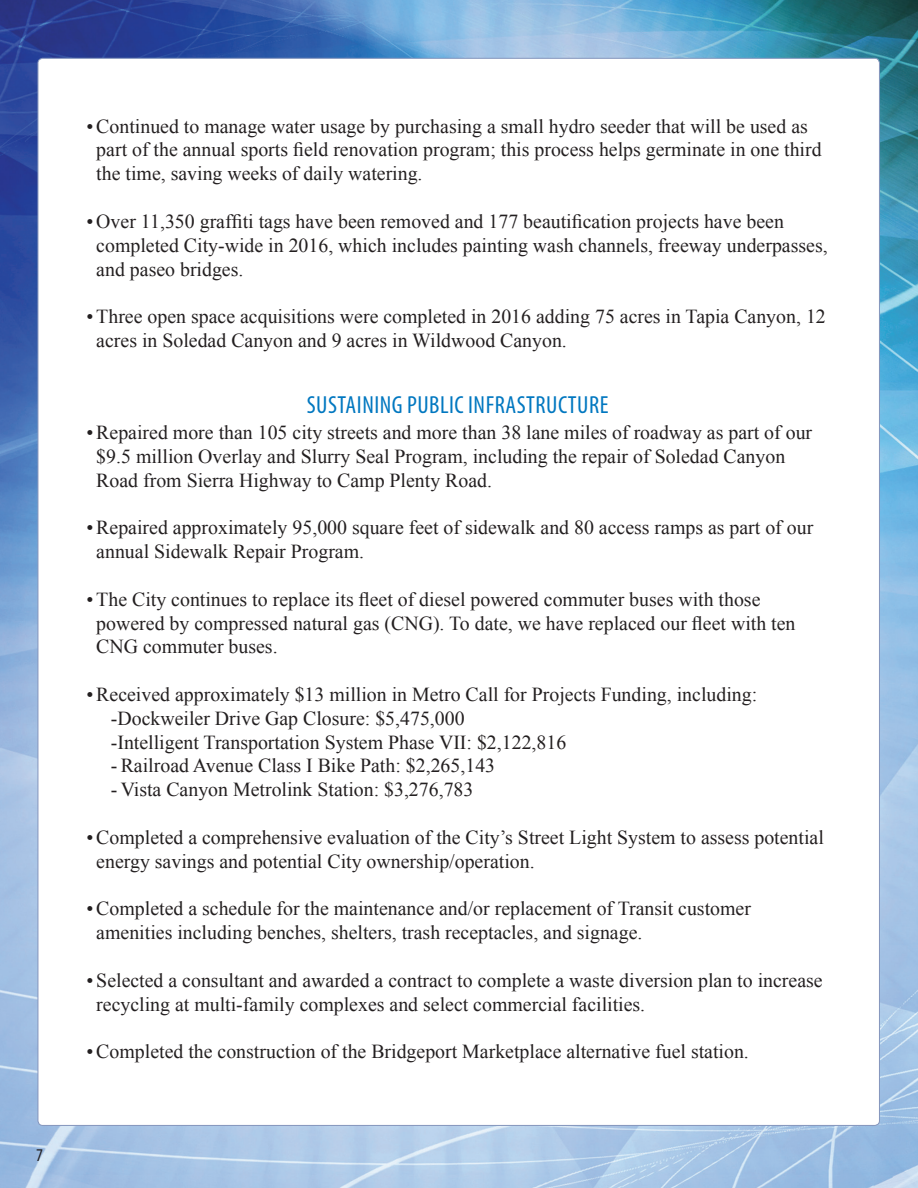
<style>
.page{position:relative;width:918px;height:1188px;background:#fff}
.page>*{position:absolute;margin:0;border:0;box-sizing:border-box;transform-origin:0 0}
.t1{font:condensed 24.75px "Myriad Pro";letter-spacing:.02em;color:#0077c0}
.t2{font:19.8px/23.9px "Times New Roman";color:#231f20}
.t3{font:condensed 18px "Myriad Pro";color:#231f20}
</style>
<div class="page">
<img style="left:0;top:0;width:918px;height:1188px">
<div style="left:38px;top:58px;width:841px;height:1067px;background:#fff;border-radius:5px"></div>
<p class="t3" style="left:36px;top:1144px;width:8px">7</p>
<p class="t2" style="left:96px;top:114px;width:727px;text-indent:-10px">•Continued to manage water usage by purchasing a small hydro seeder that will be used as part of the annual sports field renovation program; this process helps germinate in one third the time, saving weeks of daily watering.</p>
<p class="t2" style="left:96px;top:209px;width:733px;text-indent:-10px">• Over 11,350 graffiti tags have been removed and 177 beautification projects have been completed City-wide in 2016, which includes painting wash channels, freeway underpasses, and paseo bridges.</p>
<p class="t2" style="left:96px;top:304px;width:731px;text-indent:-10px">• Three open space acquisitions were completed in 2016 adding 75 acres in Tapia Canyon, 12 acres in Soledad Canyon and 9 acres in Wildwood Canyon.</p>
<p class="t1" style="left:307px;top:390px;width:303px">SUSTAINING PUBLIC INFRASTRUCTURE</p>
<p class="t2" style="left:96px;top:420px;width:717px;text-indent:-10px">• Repaired more than 105 city streets and more than 38 lane miles of roadway as part of our $9.5 million Overlay and Slurry Seal Program, including the repair of Soledad Canyon<br>Road from Sierra Highway to Camp Plenty Road.</p>
<p class="t2" style="left:96px;top:515px;width:718px;text-indent:-10px">• Repaired approximately 95,000 square feet of sidewalk and 80 access ramps as part of our annual Sidewalk Repair Program.</p>
<p class="t2" style="left:96px;top:587px;width:701px;text-indent:-10px">• The City continues to replace its fleet of diesel powered commuter buses with those powered by compressed natural gas (CNG). To date, we have replaced our fleet with ten<br>CNG commuter buses.</p>
<p class="t2" style="left:86px;top:682px;width:672px">• Received approximately $13 million in Metro Call for Projects Funding, including:</p>
<p class="t2" style="left:111px;top:706px;width:355px">-Dockweiler Drive Gap Closure: $5,475,000</p>
<p class="t2" style="left:111px;top:730px;width:457px">-Intelligent Transportation System Phase VII: $2,122,816</p>
<p class="t2" style="left:111px;top:754px;width:386px">- Railroad Avenue Class I Bike Path: $2,265,143</p>
<p class="t2" style="left:111px;top:777px;width:364px">- Vista Canyon Metrolink Station: $3,276,783</p>
<p class="t2" style="left:96px;top:825px;width:729px;text-indent:-10px">•Completed a comprehensive evaluation of the City’s Street Light System to assess potential energy savings and potential City ownership/operation.</p>
<p class="t2" style="left:96px;top:896px;width:656px;text-indent:-10px">• Completed a schedule for the maintenance and/or replacement of Transit customer amenities including benches, shelters, trash receptacles, and signage.</p>
<p class="t2" style="left:96px;top:968px;width:728px;text-indent:-10px">• Selected a consultant and awarded a contract to complete a waste diversion plan to increase recycling at multi-family complexes and select commercial facilities.</p>
<p class="t2" style="left:86px;top:1039px;width:664px">• Completed the construction of the Bridgeport Marketplace alternative fuel station.</p>
</div>
